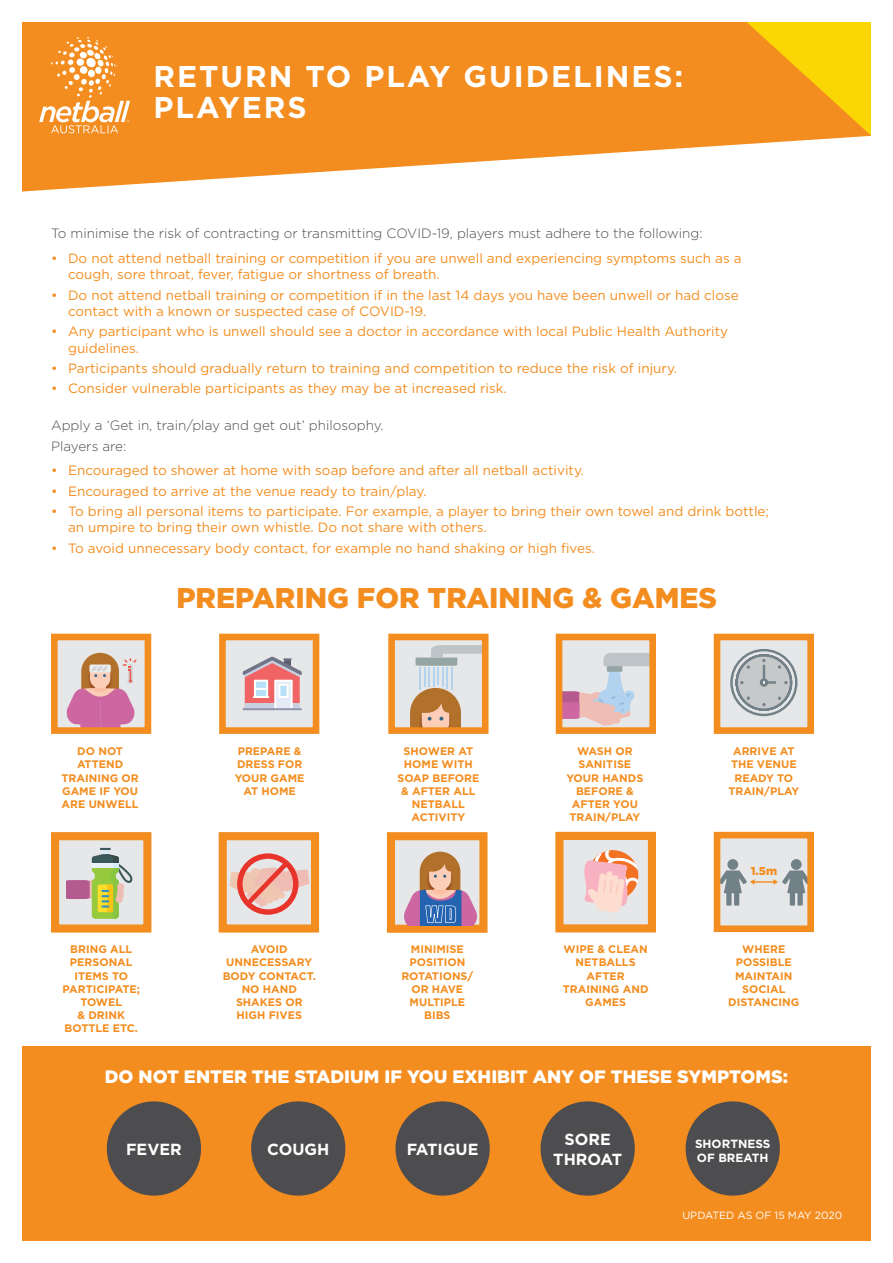
<style>
.page{position:relative;width:893px;height:1263px;background:#fff}
.page>*{position:absolute;margin:0;border:0;box-sizing:border-box;transform-origin:0 0}
.t1{font:700 30px/30.9px "Gotham";letter-spacing:.065em;color:#fff}
.t2{font:900 28.5px "Gotham";color:#f48d1f}
.t3{font:900 18px "Gotham";color:#fff}
.t4{font:700 16.05px/19.4px "Gotham";color:#fff;text-align:center}
.t5{font:13.5px/16.2px "Gotham";color:#f48d1f}
.t6{font:300 13.5px/20.4px "Gotham";color:#4d4d4f}
.t7{font:700 11.85px/14.2px "Gotham";color:#fff}
.t8{font:900 11.4px "Gotham";color:#f48e20}
.t9{font:700 10.95px/13px "Gotham";color:#f48d1f;text-align:center}
.t10{font:10.5px "Gotham";color:#fff}
</style>
<div class="page">
<div style="left:0;top:1046px;width:893px;height:215px;background:#f48d1f"></div>
<svg style="left:22px;top:22px;width:478px;height:170px;fill:#f48d1f"></svg>
<svg style="left:500px;top:22px;width:371px;height:139px;fill:#f48d1f"></svg>
<svg style="left:39px;top:37px;width:91px;height:96px"></svg>
<div style="left:53px;top:833px;width:98px;height:94px;background:#e6e7e8"></div>
<div style="left:51px;top:832px;width:100px;height:100px;border:8px solid #f48d1f"></div>
<svg style="left:66px;top:848px;width:66px;height:71px"></svg>
<div style="left:389px;top:833px;width:98px;height:94px;background:#e6e7e8"></div>
<div style="left:387px;top:832px;width:101px;height:101px;border:8px solid #f48d1f"></div>
<svg style="left:404px;top:852px;width:73px;height:74px"></svg>
<div style="left:557px;top:832px;width:98px;height:95px;background:#e6e7e8"></div>
<div style="left:555px;top:832px;width:101px;height:100px;border:8px solid #f48d1f"></div>
<svg style="left:584px;top:850px;width:54px;height:62px"></svg>
<div style="left:220px;top:833px;width:99px;height:94px;background:#e6e7e8"></div>
<div style="left:219px;top:832px;width:100px;height:100px;border:8px solid #f48d1f"></div>
<svg style="left:230px;top:853px;width:79px;height:62px"></svg>
<div style="left:53px;top:634px;width:98px;height:94px;background:#e6e7e8"></div>
<svg style="left:67px;top:653px;width:69px;height:73px"></svg>
<div style="left:51px;top:634px;width:100px;height:100px;border:7px solid #f48d1f"></div>
<div style="left:221px;top:634px;width:98px;height:94px;background:#e6e7e8"></div>
<div style="left:219px;top:634px;width:100px;height:100px;border:7px solid #f48d1f"></div>
<svg style="left:243px;top:656px;width:59px;height:54px"></svg>
<div style="left:557px;top:634px;width:98px;height:94px;background:#e6e7e8"></div>
<div style="left:609px;top:717px;width:6px;height:8px;background:#ebcdc9;border-radius:50%"></div>
<div style="left:605px;top:718px;width:7px;height:7px;background:#efbdb4;border-radius:50%"></div>
<svg style="left:564px;top:653px;width:84px;height:71px"></svg>
<div style="left:556px;top:634px;width:100px;height:100px;border:7px solid #f48d1f"></div>
<div style="left:390px;top:634px;width:98px;height:94px;background:#e6e7e8"></div>
<svg style="left:410px;top:645px;width:70px;height:81px"></svg>
<div style="left:388px;top:634px;width:100px;height:100px;border:7px solid #f48d1f"></div>
<div style="left:715px;top:634px;width:98px;height:94px;background:#e6e7e8"></div>
<svg style="left:730px;top:649px;width:67px;height:67px"></svg>
<div style="left:714px;top:634px;width:100px;height:100px;border:7px solid #f48d1f"></div>
<div style="left:715px;top:832px;width:98px;height:95px;background:#e6e7e8"></div>
<div style="left:727px;top:859px;width:11px;height:11px;background:#728087;border-radius:50%"></div>
<div style="left:791px;top:859px;width:11px;height:11px;background:#728087;border-radius:50%"></div>
<hr style="left:754px;top:881px;width:20px;height:2px;background:#f48e20">
<svg style="left:722px;top:870px;width:33px;height:35px"></svg>
<svg style="left:773px;top:870px;width:33px;height:35px"></svg>
<div style="left:714px;top:832px;width:100px;height:100px;border:7px solid #f48d1f"></div>
<div style="left:106px;top:1100px;width:96px;height:96px;background:#4d4d4f;border-radius:50%"></div>
<div style="left:105px;top:1099px;width:98px;height:98px;border:2px solid #f48d1f;border-radius:50%"></div>
<div style="left:250px;top:1100px;width:96px;height:96px;background:#4d4d4f;border-radius:50%"></div>
<div style="left:249px;top:1099px;width:98px;height:98px;border:2px solid #f48d1f;border-radius:50%"></div>
<div style="left:395px;top:1100px;width:96px;height:96px;background:#4d4d4f;border-radius:50%"></div>
<div style="left:394px;top:1099px;width:97px;height:98px;border:2px solid #f48d1f;border-radius:50%"></div>
<div style="left:540px;top:1100px;width:96px;height:96px;background:#4d4d4f;border-radius:50%"></div>
<div style="left:539px;top:1099px;width:98px;height:98px;border:2px solid #f48d1f;border-radius:50%"></div>
<div style="left:685px;top:1100px;width:96px;height:96px;background:#4d4d4f;border-radius:50%"></div>
<div style="left:684px;top:1099px;width:98px;height:98px;border:2px solid #f48d1f;border-radius:50%"></div>
<div style="left:0;top:0;width:21px;height:1263px;background:#fff"></div>
<div style="left:872px;top:0;width:21px;height:1263px;background:#fff"></div>
<div style="left:0;top:1242px;width:893px;height:21px;background:#fff"></div>
<h1 class="t1" style="left:154px;top:61px;width:531px">RETURN TO PLAY GUIDELINES:<br>PLAYERS</h1>
<p class="t6" style="left:51px;top:223px;width:653px">To minimise the risk of contracting or transmitting COVID-19, players must adhere to the following:</p>
<p class="t5" style="left:68px;top:250px;width:675px;text-indent:-17px">• Do not attend netball training or competition if you are unwell and experiencing symptoms such as a cough, sore throat, fever, fatigue or shortness of breath.</p>
<p class="t5" style="left:68px;top:286px;width:672px;text-indent:-17px">• Do not attend netball training or competition if in the last 14 days you have been unwell or had close contact with a known or suspected case of COVID-19.</p>
<p class="t5" style="left:68px;top:323px;width:662px;text-indent:-17px">• Any participant who is unwell should see a doctor in accordance with local Public Health Authority guidelines.</p>
<p class="t5" style="left:51px;top:360px;width:628px">• Participants should gradually return to training and competition to reduce the risk of injury.</p>
<p class="t5" style="left:51px;top:380px;width:457px">• Consider vulnerable participants as they may be at increased risk.</p>
<p class="t6" style="left:51px;top:415px;width:334px">Apply a ‘Get in, train/play and get out’ philosophy.<br>Players are:</p>
<p class="t5" style="left:51px;top:462px;width:535px">• Encouraged to shower at home with soap before and after all netball activity.</p>
<p class="t5" style="left:51px;top:482px;width:377px">• Encouraged to arrive at the venue ready to train/play.</p>
<p class="t5" style="left:68px;top:503px;width:702px;text-indent:-17px">• To bring all personal items to participate. For example, a player to bring their own towel and drink bottle; an umpire to bring their own whistle. Do not share with others.</p>
<p class="t5" style="left:51px;top:540px;width:546px">• To avoid unnecessary body contact, for example no hand shaking or high fives.</p>
<h2 class="t2" style="left:176px;top:579px;width:542px">PREPARING FOR TRAINING &amp; GAMES</h2>
<p class="t9" style="left:62px;top:745px;width:79px">DO NOT<br>ATTEND<br>TRAINING OR<br>GAME IF YOU<br>ARE UNWELL</p>
<p class="t9" style="left:235px;top:745px;width:71px">PREPARE &amp;<br>DRESS FOR<br>YOUR GAME<br>AT HOME</p>
<p class="t9" style="left:397px;top:745px;width:83px">SHOWER AT<br>HOME WITH<br>SOAP BEFORE &amp; AFTER ALL<br>NETBALL<br>ACTIVITY</p>
<p class="t9" style="left:566px;top:745px;width:78px">WASH OR<br>SANITISE<br>YOUR HANDS<br>BEFORE &amp;<br>AFTER YOU<br>TRAIN/PLAY</p>
<p class="t9" style="left:728px;top:745px;width:72px">ARRIVE AT<br>THE VENUE<br>READY TO<br>TRAIN/PLAY</p>
<p class="t9" style="left:63px;top:943px;width:79px">BRING ALL<br>PERSONAL<br>ITEMS TO<br>PARTICIPATE;<br>TOWEL<br>&amp; DRINK<br>BOTTLE ETC.</p>
<p class="t9" style="left:401px;top:943px;width:74px">MINIMISE<br>POSITION<br>ROTATIONS/<br>OR HAVE<br>MULTIPLE<br>BIBS</p>
<p class="t9" style="left:563px;top:943px;width:87px">WIPE &amp; CLEAN<br>NETBALLS<br>AFTER<br>TRAINING AND<br>GAMES</p>
<p class="t9" style="left:223px;top:943px;width:95px">AVOID<br>UNNECESSARY<br>BODY CONTACT.<br>NO HAND<br>SHAKES OR<br>HIGH FIVES</p>
<p class="t8" style="left:751px;top:863px;width:28px">1.5m</p>
<p class="t9" style="left:728px;top:943px;width:73px">WHERE<br>POSSIBLE<br>MAINTAIN<br>SOCIAL<br>DISTANCING</p>
<h3 class="t3" style="left:105px;top:1064px;width:685px">DO NOT ENTER THE STADIUM IF YOU EXHIBIT ANY OF THESE SYMPTOMS:</h3>
<p class="t4" style="left:126px;top:1139px;width:57px">FEVER</p>
<p class="t4" style="left:267px;top:1139px;width:64px">COUGH</p>
<p class="t4" style="left:407px;top:1139px;width:73px">FATIGUE</p>
<p class="t4" style="left:553px;top:1130px;width:70px">SORE<br>THROAT</p>
<p class="t7" style="left:695px;top:1136px;width:77px">SHORTNESS<br>OF BREATH</p>
<p class="t10" style="left:682px;top:1209px;width:161px">UPDATED AS OF 15 MAY 2020</p>
</div>
